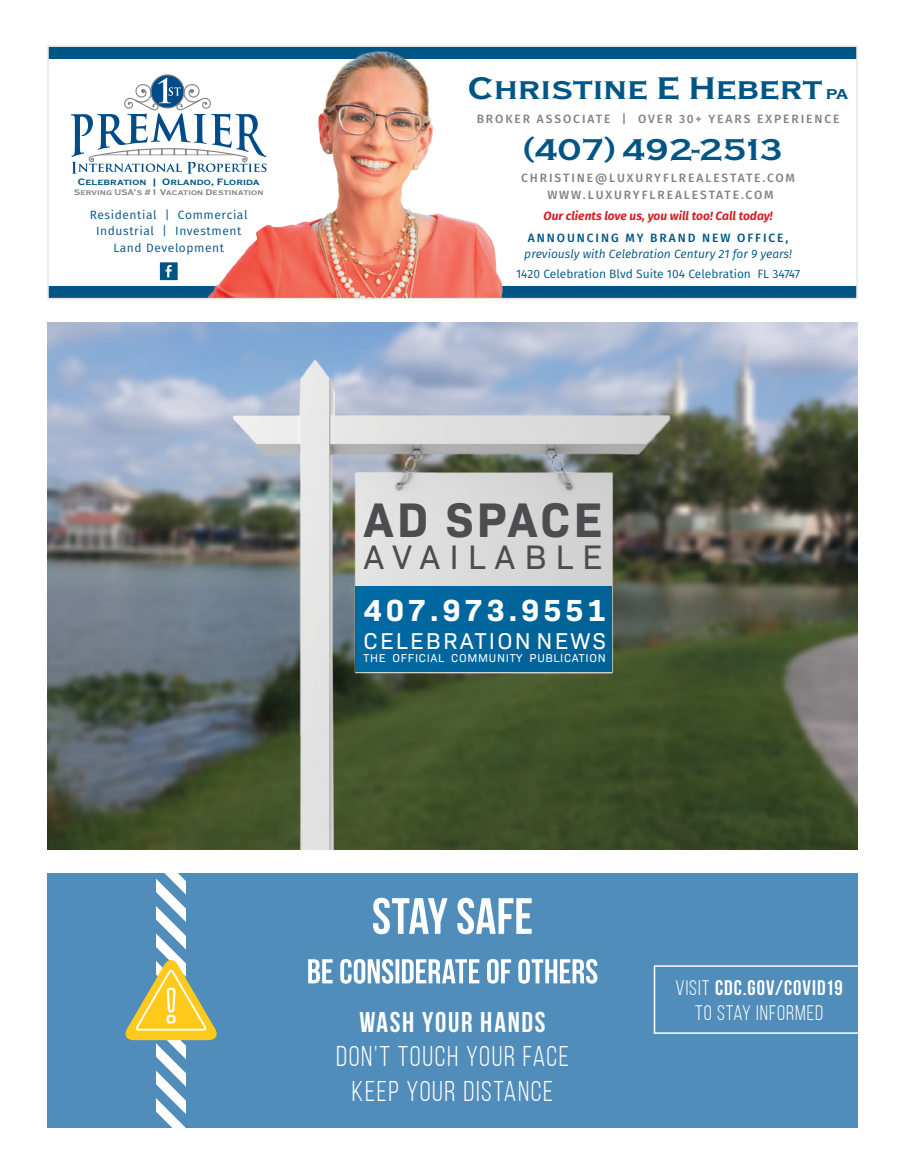
<style>
.page{position:relative;width:905px;height:1175px;background:#fff}
.page>*{position:absolute;margin:0;border:0;box-sizing:border-box;transform-origin:0 0}
.t1{font:700 51px "Bebas Neue";letter-spacing:.005em;color:#fff}
.t2{font:700 49.2px "Bio Sans";letter-spacing:.06em;color:#4d4d4f}
.t3{font:700 34.5px "Bebas Neue";color:#fff}
.t4{font:34.5px "Bio Sans";letter-spacing:.26em;color:#4d4d4f}
.t5{font:700 32.4px "Copperplate Con";letter-spacing:.01em;color:#005584;scale:1.25 1}
.t6{font:700 31.2px "Copperplate Con";letter-spacing:-.03em;color:#005584;scale:1.25 1}
.t7{font:700 30.9px "Bio Sans";letter-spacing:.115em;color:#fff}
.t8{font:28.5px/34.5px "Bebas Neue";letter-spacing:.055em;color:#fff;text-align:center}
.t9{font:700 28.5px "Bebas Neue";letter-spacing:.055em;color:#fff}
.t10{font:23.25px "Bio Sans";letter-spacing:.095em;color:#fff}
.t11{font:21px/25.2px "Bebas Neue";letter-spacing:.05em;color:#fff;text-align:center}
.t12{font:500 12px "Fira Sans";letter-spacing:.16em;color:#808285}
.t13{font:12px/16.5px "Fira Sans";letter-spacing:.04em;color:#005584;text-align:center}
.t14{font:12px "Fira Sans";color:#005584}
.t15{font:italic 12px "Fira Sans";color:#005584}
.t16{font:italic 700 12px "Fira Sans";color:#d2232a}
.t17{font:500 12px "Fira Sans";letter-spacing:.16em;color:#005584}
.t18{font:11.55px "Bio Sans";letter-spacing:.06em;color:#fff}
.t19{font:700 9.6px "Copperplate Con";letter-spacing:.01em;color:#005584;scale:1.25 1}
.t20{font:700 8.4px "Copperplate Con";letter-spacing:.01em;color:#808285;scale:1.25 1}
.s1{font-size:18px}
.s2{font-weight:700}
</style>
<div class="page">
<div style="left:48px;top:286px;width:808px;height:12px;background:#005584"></div>
<div style="left:48px;top:46px;width:808px;height:13px;background:#005584"></div>
<img style="left:208px;top:50px;width:295px;height:246px">
<svg style="left:71px;top:74px;width:195px;height:100px"></svg>
<svg style="left:160px;top:262px;width:18px;height:18px"></svg>
<div style="left:47px;top:45px;width:810px;height:254px;border:2px solid #e6e7e8"></div>
<img style="left:47px;top:323px;width:810px;height:526px">
<div style="left:355px;top:586px;width:257px;height:86px;background:#00669c"></div>
<div style="left:47px;top:873px;width:810px;height:254px;background:#518dba"></div>
<svg style="left:125px;top:840px;width:92px;height:288px"></svg>
<svg style="left:653px;top:965px;width:205px;height:68px"></svg>
<h3 class="t5" style="left:468px;top:70px;width:306px">Christine E Hebert <span class="s1">pa</span></h3>
<p class="t12" style="left:476px;top:110px;width:364px">BROKER ASSOCIATE | OVER 30+ YEARS EXPERIENCE</p>
<h3 class="t6" style="left:522px;top:132px;width:210px">(407) 492-2513</h3>
<p class="t19" style="left:78px;top:176px;width:147px">Celebration | Orlando, Florida</p>
<p class="t12" style="left:521px;top:169px;width:275px">CHRISTINE@LUXURYFLREALESTATE.COM</p>
<p class="t20" style="left:74px;top:188px;width:153px">Serving USA’s #1 Vacation Destination</p>
<p class="t12" style="left:547px;top:186px;width:228px">WWW.LUXURYFLREALESTATE.COM</p>
<p class="t13" style="left:90px;top:206px;width:159px">Residential | Commercial<br>Industrial | Investment<br>Land Development</p>
<p class="t16" style="left:543px;top:208px;width:231px">Our clients love us, you will too! Call today!</p>
<p class="t17" style="left:528px;top:229px;width:262px">ANNOUNCING MY BRAND NEW OFFICE,</p>
<p class="t15" style="left:524px;top:246px;width:269px">previously with Celebration Century 21 for 9 years!</p>
<p class="t14" style="left:516px;top:265px;width:285px">1420 Celebration Blvd Suite 104 Celebration FL 34747</p>
<h2 class="t2" style="left:363px;top:482px;width:240px">AD SPACE</h2>
<h3 class="t4" style="left:363px;top:531px;width:240px">AVAILABLE</h3>
<h3 class="t7" style="left:363px;top:586px;width:243px">407.973.9551</h3>
<h3 class="t10" style="left:363px;top:623px;width:243px">CELEBRATION NEWS</h3>
<p class="t18" style="left:363px;top:650px;width:243px">THE OFFICIAL COMMUNITY PUBLICATION</p>
<h1 class="t1" style="left:372px;top:888px;width:163px">STAY SAFE</h1>
<h3 class="t3" style="left:307px;top:952px;width:293px">BE CONSIDERATE OF OTHERS</h3>
<h3 class="t9" style="left:359px;top:1006px;width:188px">WASH YOUR HANDS</h3>
<h3 class="t8" style="left:336px;top:1038px;width:234px">DON’T TOUCH YOUR FACE<br>KEEP YOUR DISTANCE</h3>
<h3 class="t11" style="left:675px;top:975px;width:169px">VISIT <span class="s2">CDC.GOV/COVID19<br></span>TO STAY INFORMED</h3>
</div>
